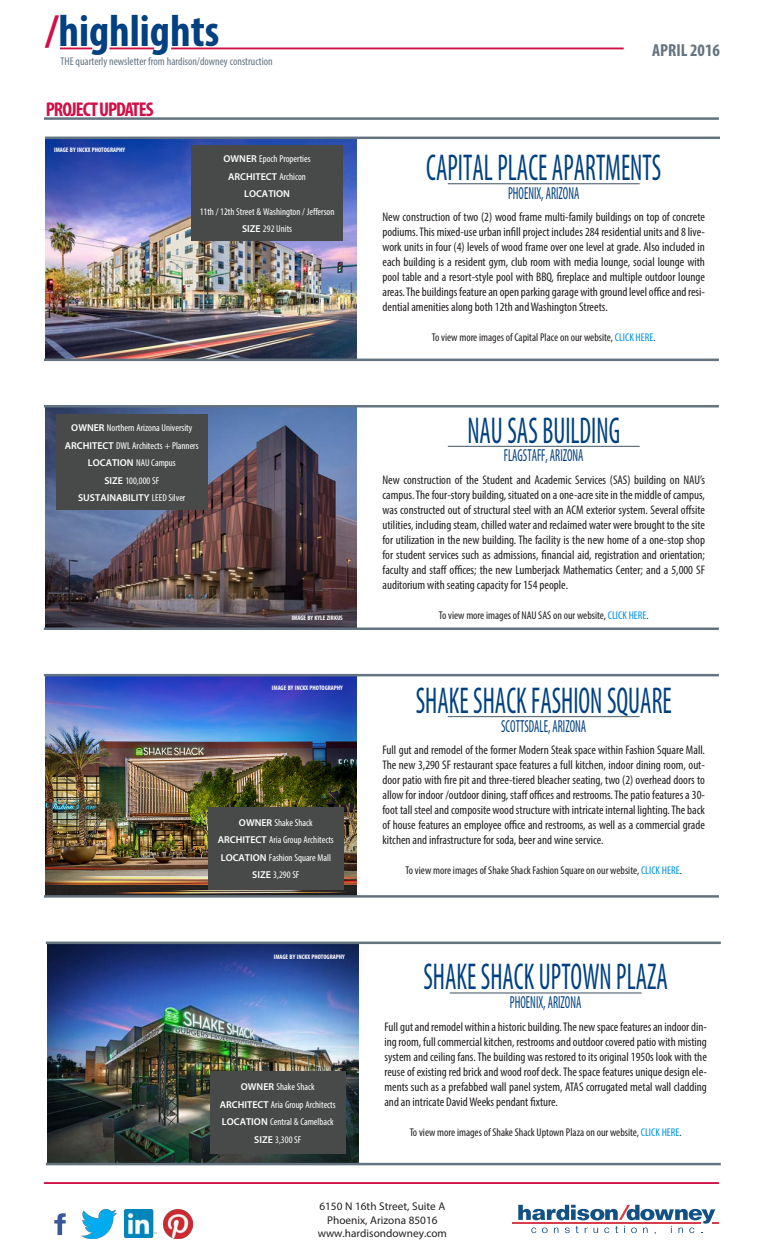
<style>
.page{position:relative;width:765px;height:1260px;background:#fff}
.page>*{position:absolute;margin:0;border:0;box-sizing:border-box;transform-origin:0 0}
.t1{font:700 condensed 45px "Myriad Pro";color:#014181}
.t2{font:condensed 37.5px "Myriad Pro";color:#014181;scale:.7 1}
.Body{font:700 condensed 20px "Myriad Pro";letter-spacing:-.05em;color:#d11048}
.t3{font:condensed 17.5px "Myriad Pro";color:#014181;scale:.7 1}
.t4{font:700 condensed 17.5px "Myriad Pro";color:#637380}
.t5{font:condensed 12.5px/15px "Myriad Pro";color:#231f20;text-align:justify}
.t6{font:condensed 11.25px "Myriad Pro";color:#231f20}
.t7{font:11.25px/13.8px "Myriad Pro";color:#231f20;text-align:center}
.t8{font:condensed 11.25px "Myriad Pro";color:#637380}
.t9{font:condensed 10px "Myriad Pro";color:#fff}
.t10{font:600 10px "Myriad Pro";color:#fff}
.t11{font:700 condensed 6.5px "Myriad Pro";color:#fff}
.s1{color:#d11048}
.s2{font-weight:600;font-stretch:normal}
.s3{font-weight:400;font-stretch:condensed}
.s4{color:#0192e3}
</style>
<div class="page">
<hr style="left:44px;top:1182px;width:675px;height:2px;background:#d11048">
<hr style="left:60px;top:48px;width:32px;height:1px;background:#d11048">
<hr style="left:109px;top:48px;width:45px;height:1px;background:#d11048">
<hr style="left:171px;top:48px;width:453px;height:1px;background:#d11048">
<img style="left:54px;top:1213px;width:12px;height:23px">
<img style="left:82px;top:1210px;width:35px;height:28px">
<img style="left:124px;top:1209px;width:32px;height:29px">
<img style="left:163px;top:1210px;width:29px;height:28px">
<hr style="left:512px;top:1222px;width:189px;height:2px;background:#d73e4c">
<svg style="left:518px;top:1205px;width:201px;height:29px"></svg>
<hr style="left:44px;top:117px;width:675px;height:3px;background:#637380">
<img style="left:46px;top:408px;width:310px;height:220px">
<hr style="left:44px;top:628px;width:675px;height:2px;background:#637380">
<hr style="left:44px;top:405px;width:675px;height:3px;background:#637380">
<hr style="left:448px;top:446px;width:192px;height:1px;background:#637380">
<div style="left:56px;top:415px;width:152px;height:95px;background:#474a49"></div>
<hr style="left:448px;top:716px;width:192px;height:1px;background:#637380">
<img style="left:46px;top:676px;width:310px;height:219px">
<hr style="left:44px;top:895px;width:675px;height:3px;background:#637380">
<hr style="left:44px;top:674px;width:675px;height:2px;background:#637380">
<div style="left:208px;top:807px;width:136px;height:83px;background:#474a49"></div>
<hr style="left:450px;top:992px;width:192px;height:2px;background:#637380">
<img style="left:48px;top:944px;width:310px;height:219px">
<hr style="left:46px;top:1163px;width:675px;height:2px;background:#637380">
<hr style="left:46px;top:942px;width:675px;height:2px;background:#637380">
<div style="left:210px;top:1071px;width:136px;height:83px;background:#474a49"></div>
<hr style="left:448px;top:183px;width:192px;height:1px;background:#637380">
<img style="left:46px;top:139px;width:310px;height:220px">
<hr style="left:44px;top:359px;width:675px;height:2px;background:#637380">
<div style="left:191px;top:146px;width:152px;height:95px;background:#474a49"></div>
<hr style="left:45px;top:137px;width:675px;height:2px;background:#637380">
<h1 class="t1" style="left:46px;top:3px;width:175px"><span class="s1">/</span>highlights</h1>
<p class="t8" style="left:61px;top:54px;width:214px">THE quarterly newsletter from hardison/downey construction</p>
<p class="Body" style="left:46px;top:97px;width:109px">PROJECT UPDATES</p>
<p class="t11" style="left:54px;top:146px;width:72px">IMAGE BY INCKX PHOTOGRAPHY</p>
<p class="t9" style="left:224px;top:153px;width:89px"><span class="s2">OWNER</span> Epoch Properties</p>
<p class="t10" style="left:228px;top:170px;width:79px">ARCHITECT <span class="s3">Archicon</span></p>
<p class="t10" style="left:244px;top:187px;width:47px">LOCATION</p>
<p class="t9" style="left:200px;top:205px;width:136px">11th / 12th Street &amp; Washington / Jefferson</p>
<p class="t9" style="left:242px;top:223px;width:52px"><span class="s2">SIZE</span> 292 Units</p>
<p class="t9" style="left:71px;top:422px;width:122px"><span class="s2">OWNER</span> Northern Arizona University</p>
<p class="t9" style="left:65px;top:439px;width:135px"><span class="s2">ARCHITECT</span> DWL Architects + Planners</p>
<p class="t9" style="left:88px;top:457px;width:89px"><span class="s2">LOCATION</span> NAU Campus</p>
<p class="t9" style="left:104px;top:474px;width:56px"><span class="s2">SIZE</span> 100,000 SF</p>
<p class="t10" style="left:78px;top:491px;width:109px">SUSTAINABILITY <span class="s3">LEED Silver</span></p>
<p class="t11" style="left:292px;top:614px;width:53px">IMAGE BY KYLE ZIRKUS</p>
<p class="t11" style="left:272px;top:683px;width:72px">IMAGE BY INCKX PHOTOGRAPHY</p>
<p class="t9" style="left:239px;top:816px;width:75px"><span class="s2">OWNER</span> Shake Shack</p>
<p class="t9" style="left:218px;top:834px;width:117px"><span class="s2">ARCHITECT</span> Aria Group Architects</p>
<p class="t9" style="left:221px;top:851px;width:112px"><span class="s2">LOCATION</span> Fashion Square Mall</p>
<p class="t9" style="left:252px;top:869px;width:49px"><span class="s2">SIZE</span> 3,290 SF</p>
<p class="t11" style="left:274px;top:952px;width:72px">IMAGE BY INCKX PHOTOGRAPHY</p>
<p class="t9" style="left:241px;top:1081px;width:75px"><span class="s2">OWNER</span> Shake Shack</p>
<p class="t9" style="left:220px;top:1098px;width:117px"><span class="s2">ARCHITECT</span> Aria Group Architects</p>
<p class="t9" style="left:222px;top:1116px;width:113px"><span class="s2">LOCATION</span> Central &amp; Camelback</p>
<p class="t9" style="left:254px;top:1133px;width:49px"><span class="s2">SIZE</span> 3,300 SF</p>
<h3 class="t4" style="left:652px;top:39px;width:69px">APRIL 2016</h3>
<p class="t2" style="left:426px;top:145px;width:337px">CAPITAL PLACE APARTMENTS</p>
<p class="t3" style="left:508px;top:182px;width:104px">PHOENIX, ARIZONA</p>
<p class="t5" style="left:383px;top:209px;width:324px">New construction of two (2) wood frame multi-family buildings on top of concrete podiums. This mixed-use urban infill project includes 284 residential units and 8 live&shy;work units in four (4) levels of wood frame over one level at grade. Also included in each building is a resident gym, club room with media lounge, social lounge with pool table and a resort-style pool with BBQ, fireplace and multiple outdoor lounge areas. The buildings feature an open parking garage with ground level office and resi&shy;dential amenities along both 12th and Washington Streets.</p>
<p class="t6" style="left:432px;top:331px;width:225px">To view more images of Capital Place on our website, <span class="s4">CLICK HERE</span>.</p>
<p class="t2" style="left:467px;top:408px;width:220px">NAU SAS BUILDING</p>
<p class="t3" style="left:504px;top:445px;width:115px">FLAGSTAFF, ARIZONA</p>
<p class="t5" style="left:383px;top:472px;width:324px">New construction of the Student and Academic Services (SAS) building on NAU’s campus. The four-story building, situated on a one-acre site in the middle of campus, was constructed out of structural steel with an ACM exterior system. Several offsite utilities, including steam, chilled water and reclaimed water were brought to the site for utilization in the new building. The facility is the new home of a one-stop shop for student services such as admissions, financial aid, registration and orientation; faculty and staff offices; the new Lumberjack Mathematics Center; and a 5,000 SF auditorium with seating capacity for 154 people.</p>
<p class="t6" style="left:439px;top:608px;width:211px">To view more images of NAU SAS on our website, <span class="s4">CLICK HERE</span>.</p>
<p class="t2" style="left:416px;top:678px;width:367px">SHAKE SHACK FASHION SQUARE</p>
<p class="t3" style="left:501px;top:715px;width:123px">SCOTTSDALE, ARIZONA</p>
<p class="t5" style="left:383px;top:742px;width:324px">Full gut and remodel of the former Modern Steak space within Fashion Square Mall.<br>The new 3,290 SF restaurant space features a full kitchen, indoor dining room, out&shy;door patio with fire pit and three-tiered bleacher seating, two (2) overhead doors to allow for indoor /outdoor dining, staff offices and restrooms. The patio features a 30- foot tall steel and composite wood structure with intricate internal lighting. The back of house features an employee office and restrooms, as well as a commercial grade kitchen and infrastructure for soda, beer and wine service.</p>
<p class="t6" style="left:406px;top:864px;width:278px">To view more images of Shake Shack Fashion Square on our website, <span class="s4">CLICK HERE</span>.</p>
<p class="t2" style="left:423px;top:954px;width:351px">SHAKE SHACK UPTOWN PLAZA</p>
<p class="t3" style="left:510px;top:992px;width:104px">PHOENIX, ARIZONA</p>
<p class="t5" style="left:384px;top:1019px;width:324px">Full gut and remodel within a historic building. The new space features an indoor din&shy;ing room, full commercial kitchen, restrooms and outdoor covered patio with misting system and ceiling fans. The building was restored to its original 1950s look with the reuse of existing red brick and wood roof deck. The space features unique design ele&shy;ments such as a prefabbed wall panel system, ATAS corrugated metal wall cladding and an intricate David Weeks pendant fixture.</p>
<p class="t6" style="left:410px;top:1125px;width:273px">To view more images of Shake Shack Uptown Plaza on our website, <span class="s4">CLICK HERE</span>.</p>
<p class="t7" style="left:318px;top:1199px;width:131px">6150 N 16th Street, Suite A<br>Phoenix, Arizona 85016 www.hardisondowney.com</p>
</div>
